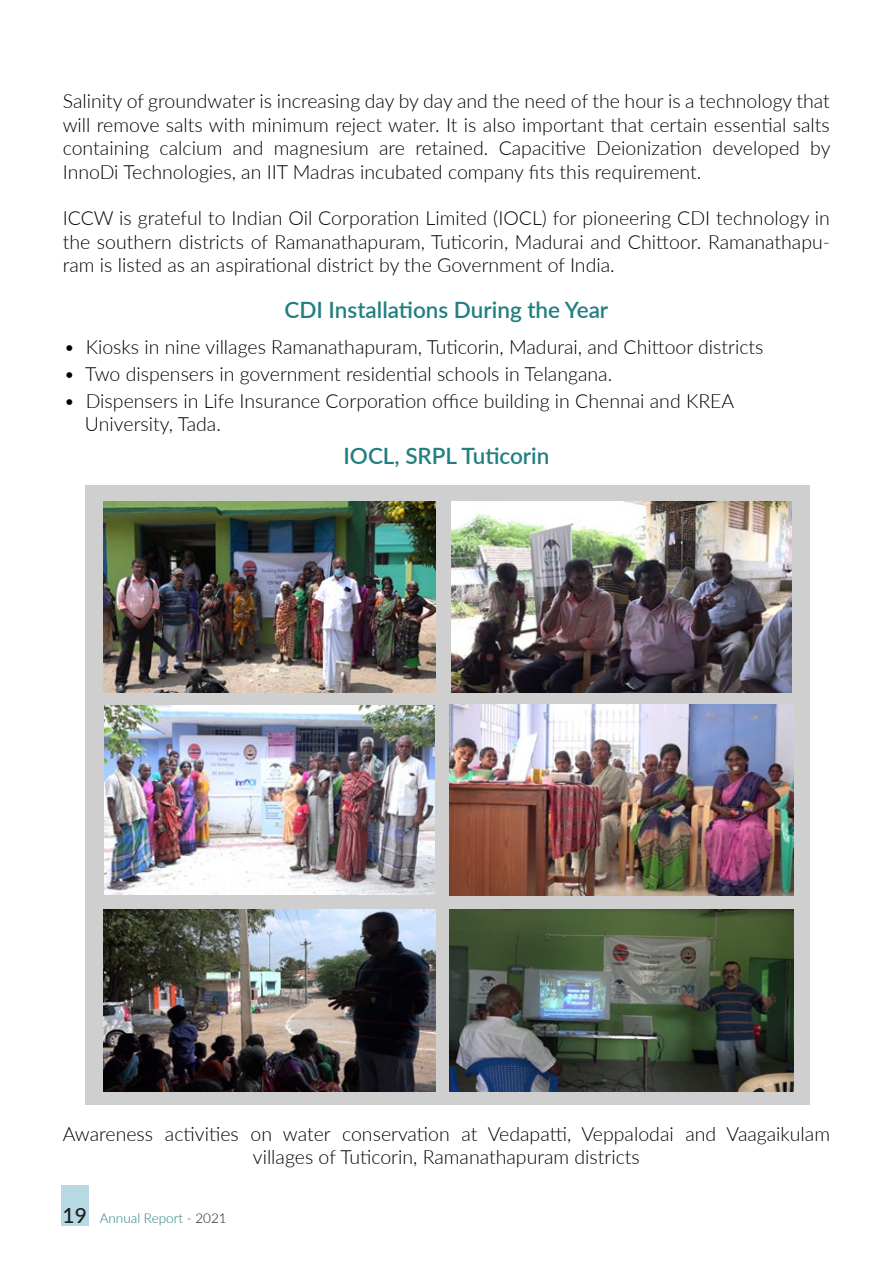
<style>
.page{position:relative;width:893px;height:1263px;background:#fff}
.page>*{position:absolute;margin:0;border:0;box-sizing:border-box;transform-origin:0 0}
.t1{font:600 22.5px "Lato";color:#227f80}
.t2{font:300 19.5px/23.4px "Lato";color:#000;text-align:justify}
.t3{font:300 13.5px "Lato";color:#227f80}
.s1{font-weight:500;font-size:20.85px;color:#1d1d1b}
.s2{color:#191919}
</style>
<div class="page">
<div style="left:61px;top:1186px;width:28px;height:40px;background:#b7d9e4"></div>
<div style="left:85px;top:486px;width:725px;height:619px;background:#cfcfcf"></div>
<img style="left:103px;top:502px;width:333px;height:190px">
<img style="left:451px;top:502px;width:340px;height:191px">
<img style="left:449px;top:705px;width:345px;height:190px">
<img style="left:104px;top:705px;width:331px;height:190px">
<img style="left:449px;top:909px;width:345px;height:182px">
<img style="left:103px;top:909px;width:333px;height:182px">
<p class="t2" style="left:63px;top:89px;width:769px">Salinity of groundwater is increasing day by day and the need of the hour is a technology that will remove salts with minimum reject water. It is also important that certain essential salts containing calcium and magnesium are retained. Capacitive Deionization developed by InnoDi Technologies, an IIT Madras incubated company fits this requirement.</p>
<p class="t2" style="left:63px;top:206px;width:769px">ICCW is grateful to Indian Oil Corporation Limited (IOCL) for pioneering CDI technology in the southern districts of Ramanathapuram, Tuticorin, Madurai and Chittoor. Ramanathapu&shy;ram is listed as an aspirational district by the Government of India.</p>
<p class="t1" style="left:284px;top:293px;width:325px">CDI Installations During the Year</p>
<p class="t2" style="left:64px;top:335px;width:701px">• Kiosks in nine villages Ramanathapuram, Tuticorin, Madurai, and Chittoor districts</p>
<p class="t2" style="left:64px;top:361px;width:550px">• Two dispensers in government residential schools in Telangana.</p>
<p class="t2" style="left:85px;top:388px;width:651px;text-indent:-21px">• Dispensers in Life Insurance Corporation office building in Chennai and KREA<br>University, Tada.</p>
<p class="t1" style="left:343px;top:439px;width:207px">IOCL, SRPL Tuticorin</p>
<p class="t2" style="left:63px;top:1122px;width:769px;text-align:center">Awareness activities on water conservation at Vedapatti, Veppalodai and Vaagaikulam villages of Tuticorin, Ramanathapuram districts</p>
<p class="t3" style="left:63px;top:1209px;width:166px"><span class="s1">19</span> Annual Report <span class="s2">- 2021</span></p>
</div>
